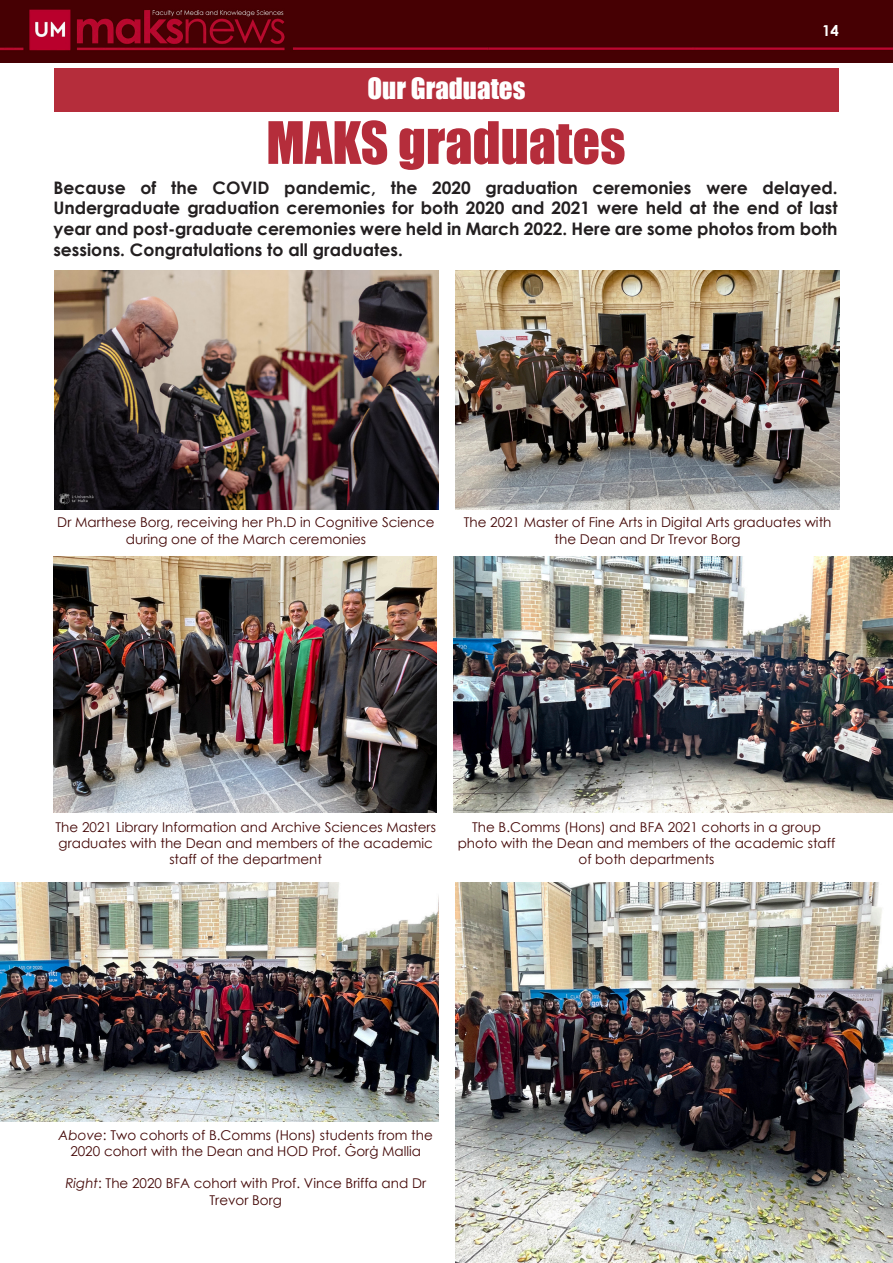
<style>
.page{position:relative;width:893px;height:1263px;background:#fff}
.page>*{position:absolute;margin:0;border:0;box-sizing:border-box;transform-origin:0 0}
.t1{font:54px "Impact";color:#b52d3b}
.t2{font:27px "Impact";color:#fff}
.t3{font:700 17.25px/20.7px "Century Gothic";color:#231f20;text-align:justify}
.t4{font:700 15px "Century Gothic";color:#fff}
.t5{font:13.5px/16.2px "Century Gothic";color:#430706;text-align:center}
.s1{font-style:italic}
</style>
<div class="page">
<img style="left:0;top:0;width:893px;height:62px">
<div style="left:54px;top:68px;width:785px;height:44px;background:#b52d3b"></div>
<img style="left:54px;top:270px;width:384px;height:240px">
<img style="left:455px;top:270px;width:384px;height:240px">
<img style="left:53px;top:556px;width:384px;height:257px">
<img style="left:454px;top:556px;width:439px;height:257px">
<img style="left:1px;top:882px;width:437px;height:240px">
<img style="left:455px;top:882px;width:437px;height:381px">
<p class="t4" style="left:822px;top:19px;width:18px">14</p>
<h2 class="t2" style="left:368px;top:67px;width:159px">Our Graduates</h2>
<h1 class="t1" style="left:266px;top:101px;width:361px">MAKS graduates</h1>
<p class="t3" style="left:53px;top:176px;width:786px">Because of the COVID pandemic, the 2020 graduation ceremonies were delayed.<br>Undergraduate graduation ceremonies for both 2020 and 2021 were held at the end of last year and post-graduate ceremonies were held in March 2022. Here are some photos from both sessions. Congratulations to all graduates.</p>
<p class="t5" style="left:57px;top:514px;width:379px">Dr Marthese Borg, receiving her Ph.D in Cognitive Science during one of the March ceremonies</p>
<p class="t5" style="left:464px;top:514px;width:369px">The 2021 Master of Fine Arts in Digital Arts graduates with the Dean and Dr Trevor Borg</p>
<p class="t5" style="left:56px;top:819px;width:382px">The 2021 Library Information and Archive Sciences Masters graduates with the Dean and members of the academic staff of the department</p>
<p class="t5" style="left:458px;top:819px;width:379px">The B.Comms (Hons) and BFA 2021 cohorts in a group photo with the Dean and members of the academic staff of both departments</p>
<p class="t5" style="left:59px;top:1126px;width:376px"><span class="s1">Above</span>: Two cohorts of B.Comms (Hons) students from the<br>2020 cohort with the Dean and HOD Prof. Ġorġ Mallia</p>
<p class="t5" style="left:65px;top:1175px;width:362px"><span class="s1">Right</span>: The 2020 BFA cohort with Prof. Vince Briffa and Dr<br>Trevor Borg</p>
</div>
